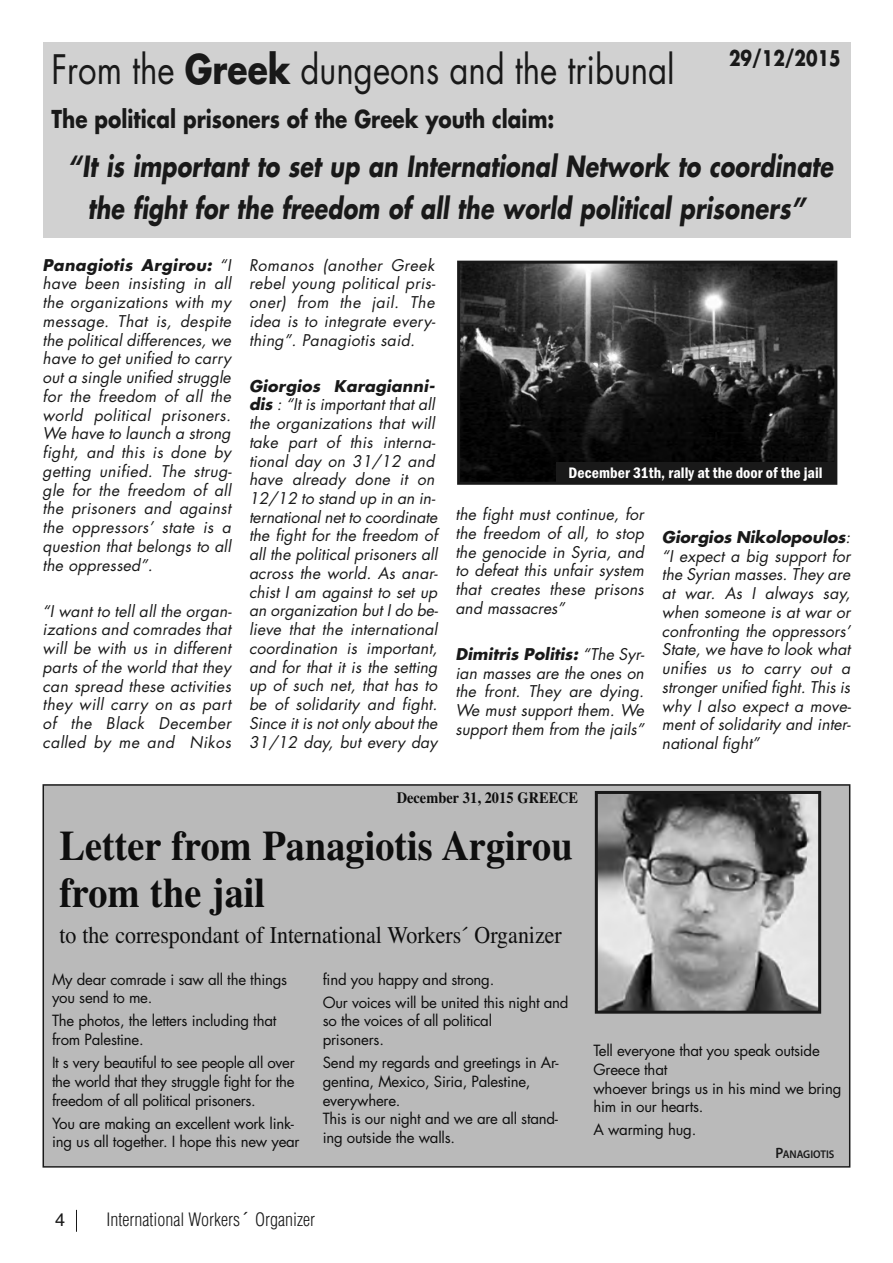
<style>
.page{position:relative;width:893px;height:1263px;background:#fff}
.page>*{position:absolute;margin:0;border:0;box-sizing:border-box;transform-origin:0 0}
.t1{font:700 42px/46.5px "Times";color:#0e0e0e;scale:.91 1}
.t2{font:39.6px "Futura";color:#191919;scale:.83 1}
.t3{font:italic 700 28.5px/42px "Futura";letter-spacing:.005em;color:#191919;text-align:center;scale:.78 1}
.t4{font:24px "Times";color:#0e0e0e;scale:.91 1}
.t5{font:700 24px "Futura";color:#191919;scale:.83 1}
.t6{font:700 21px "Futura";color:#191919;scale:.8 1}
.t7{font:300 condensed 18px "Helvetica";color:#191919}
.t8{font:18px "Helvetica";color:#191919}
.t9{font:italic 15.75px/18.8px "Futura";letter-spacing:.01em;color:#191919;text-align:justify}
.t10{font:600 condensed 15.75px "Franklin Gothic";letter-spacing:.005em;color:#fff}
.t11{font:700 15.75px "Times";color:#0e0e0e;scale:.91 1}
.t12{font:15px/18.8px "Futura";letter-spacing:-.015em;color:#0e0e0e}
.t13{font:600 11.25px "Myriad Pro";color:#191919;scale:.95 1}
.s1{font-weight:700}
.s2{font-size:15px}
.s3{font-family:"Lucida Grande";font-weight:400;font-stretch:normal}
</style>
<div class="page">
<svg style="left:76px;top:1210px;width:1px;height:22px"></svg>
<div style="left:44px;top:786px;width:805px;height:380px;background:#bababa"></div>
<div style="left:43px;top:784px;width:807px;height:383px;border:2px solid #191919"></div>
<img style="left:599px;top:795px;width:218px;height:215px">
<div style="left:595px;top:791px;width:226px;height:223px;border:3px solid #191919"></div>
<div style="left:43px;top:43px;width:807px;height:195px;background:#d1d1d1"></div>
<img style="left:461px;top:265px;width:372px;height:216px">
<div style="left:457px;top:261px;width:380px;height:224px;border:3px solid #191919"></div>
<div style="left:556px;top:462px;width:279px;height:20px;background:#191919"></div>
<h3 class="t6" style="left:729px;top:49px;width:141px">29/12/2015</h3>
<h2 class="t2" style="left:51px;top:52px;width:752px">From the <span class="s1">Greek</span> dungeons and the tribunal</h2>
<h3 class="t5" style="left:51px;top:108px;width:607px">The political prisoners of the Greek youth claim:</h3>
<h3 class="t3" style="left:68px;top:148px;width:982px">“It is important to set up an International Network to coordinate the fight for the freedom of all the world political prisoners”</h3>
<p class="t9" style="left:43px;top:257px;width:191px"><span class="s1">Panagiotis Argirou:</span> “I have been insisting in all the organizations with my message. That is, despite the political differences, we have to get unified to carry out a single unified struggle for the freedom of all the world political prisoners.<br>We have to launch a strong fight, and this is done by getting unified. The strug&shy;gle for the freedom of all the prisoners and against the oppressors’ state is a question that belongs to all the oppressed”.</p>
<p class="t9" style="left:43px;top:603px;width:191px">“I want to tell all the organ&shy;izations and comrades that will be with us in different parts of the world that they can spread these activities they will carry on as part of the Black December called by me and Nikos</p>
<p class="t9" style="left:249px;top:257px;width:188px">Romanos (another Greek rebel young political pris&shy;oner) from the jail. The idea is to integrate every&shy;thing”. Panagiotis said.</p>
<p class="t9" style="left:249px;top:378px;width:191px;text-align:left"><span class="s1">Giorgios Karagianni&shy;dis</span> : “It is important that all the organizations that will take part of this interna&shy;tional day on 31/12 and have already done it on<br>12/12 to stand up in an in&shy;ternational net to coordinate the fight for the freedom of all the political prisoners all across the world. As anar&shy;chist I am against to set up an organization but I do be&shy;lieve that the international coordination is important, and for that it is the setting up of such net, that has to be of solidarity and fight.<br>Since it is not only about the<br>31/12 day, but every day</p>
<p class="t10" style="left:569px;top:463px;width:256px">December 31th, rally at the door of the jail</p>
<p class="t9" style="left:455px;top:506px;width:190px">the fight must continue, for the freedom of all, to stop the genocide in Syria, and to defeat this unfair system that creates these prisons and massacres”</p>
<p class="t9" style="left:455px;top:646px;width:190px"><span class="s1">Dimitris Politis:</span> “The Syr&shy;ian masses are the ones on the front. They are dying.<br>We must support them. We support them from the jails”</p>
<p class="t9" style="left:662px;top:529px;width:191px"><span class="s1">Giorgios Nikolopoulos</span>: “I expect a big support for the Syrian masses. They are at war. As I always say, when someone is at war or confronting the oppressors’ State, we have to look what unifies us to carry out a stronger unified fight. This is why I also expect a move&shy;ment of solidarity and inter&shy;national fight”</p>
<p class="t11" style="left:397px;top:788px;width:201px">December 31, 2015 GREECE</p>
<h1 class="t1" style="left:59px;top:822px;width:565px">Letter from Panagiotis Argirou from the jail</h1>
<h3 class="t4" style="left:59px;top:920px;width:553px">to the correspondant of International Workers´ Organizer</h3>
<p class="t12" style="left:52px;top:971px;width:237px">My dear comrade i saw all the things you send to me.</p>
<p class="t12" style="left:52px;top:1013px;width:226px">The photos, the letters including that from Palestine.</p>
<p class="t12" style="left:52px;top:1054px;width:244px;text-align:justify">It s very beautiful to see people all over the world that they struggle fight for the freedom of all political prisoners.</p>
<p class="t12" style="left:52px;top:1115px;width:249px">You are making an excellent work link&shy;ing us all together. I hope this new year</p>
<p class="t12" style="left:323px;top:969px;width:247px;line-height:23px">find you happy and strong.<br>Our voices will be united this night and</p>
<p class="t12" style="left:323px;top:1013px;width:171px">so the voices of all political prisoners.</p>
<p class="t12" style="left:323px;top:1054px;width:237px">Send my regards and greetings in Ar&shy;gentina, Mexico, Siria, Palestine, everywhere.<br>This is our night and we are all stand&shy;ing outside the walls.</p>
<p class="t12" style="left:593px;top:1042px;width:249px">Tell everyone that you speak outside<br>Greece that<br>whoever brings us in his mind we bring him in our hearts.</p>
<p class="t12" style="left:593px;top:1122px;width:104px">A warming hug.</p>
<p class="t13" style="left:775px;top:1150px;width:64px"><span class="s2">P</span>ANAGIOTIS</p>
<p class="t8" style="left:55px;top:1209px;width:12px">4</p>
<p class="t7" style="left:107px;top:1212px;width:210px">International Workers<span class="s3">´</span> Organizer</p>
</div>
